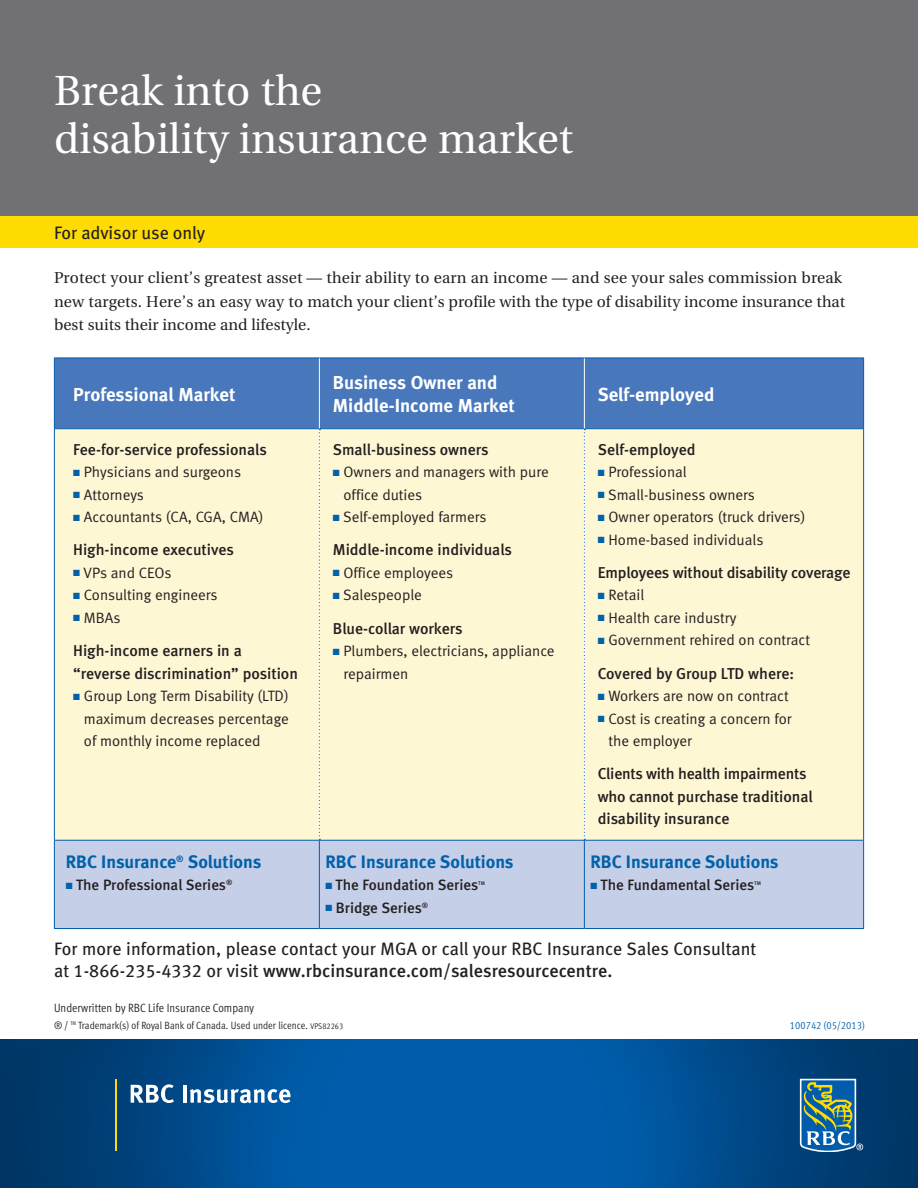
<style>
.page{position:relative;width:918px;height:1188px;background:#fff}
.page>*{position:absolute;margin:0;border:0;box-sizing:border-box;transform-origin:0 0}
.t1{font:42px/48px "Utopia";color:#fff}
.t2{font:18.75px/22.5px "Meta Bold LF";color:#fff}
.sub{font:18px/22.5px "Meta Book LF";color:#231f20}
.head{font:18px "Meta Bold LF";color:#0161aa}
.body{font:18px "Meta Bold LF";color:#0161aa}
.sub-2{font:15.75px/22.5px "Meta Medium LF";letter-spacing:-.005em;color:#231f20}
.t3{font:15.75px/23.2px "Utopia";letter-spacing:.01em;color:#231f20}
.body-2{font:15px/22.5px "Meta Normal LF";color:#231f20}
.body-3{font:15px "Meta Medium LF";color:#231f20}
.sub-3{font:12px "Meta Cond Normal LF";letter-spacing:.005em;color:#231f20}
.sub-4{font:10.5px "Meta Cond Normal LF";letter-spacing:.005em;color:#231f20}
.sub-5{font:10.5px "Meta Cond Normal LF";letter-spacing:.005em;color:#0161aa}
.body-4{font:5.25px "Meta Medium LF";color:#231f20}
.s1{color:#0161aa}
.s2{font-family:"Meta Medium LF"}
.s3{font-size:8.25px}
</style>
<div class="page">
<div style="left:55px;top:359px;width:808px;height:69px;background:#4877bb"></div>
<div style="left:55px;top:429px;width:808px;height:411px;background:#fef7d4"></div>
<div style="left:55px;top:841px;width:808px;height:87px;background:#c6cfe8"></div>
<hr style="left:54px;top:358px;width:265px;height:1px;background:#015dab">
<hr style="left:54px;top:358px;width:1px;height:70px;background:#015dab">
<hr style="left:319px;top:358px;width:265px;height:1px;background:#015dab">
<hr style="left:584px;top:358px;width:280px;height:1px;background:#015dab">
<hr style="left:863px;top:358px;width:1px;height:70px;background:#015dab">
<hr style="left:54px;top:428px;width:265px;height:1px;background:#015dab">
<hr style="left:54px;top:429px;width:1px;height:411px;background:#015dab">
<hr style="left:319px;top:428px;width:265px;height:1px;background:#015dab">
<hr style="left:584px;top:428px;width:280px;height:1px;background:#015dab">
<hr style="left:863px;top:429px;width:1px;height:411px;background:#015dab">
<hr style="left:54px;top:840px;width:265px;height:1px;background:#015dab">
<hr style="left:54px;top:841px;width:1px;height:87px;background:#015dab">
<hr style="left:319px;top:840px;width:265px;height:1px;background:#015dab">
<hr style="left:319px;top:841px;width:1px;height:87px;background:#015dab">
<hr style="left:584px;top:840px;width:280px;height:1px;background:#015dab">
<hr style="left:584px;top:841px;width:1px;height:87px;background:#015dab">
<hr style="left:863px;top:841px;width:1px;height:87px;background:#015dab">
<hr style="left:54px;top:928px;width:265px;height:1px;background:#015dab">
<hr style="left:319px;top:928px;width:265px;height:1px;background:#015dab">
<hr style="left:584px;top:928px;width:280px;height:1px;background:#015dab">
<svg style="left:319px;top:429px;width:1px;height:411px"></svg>
<svg style="left:584px;top:429px;width:1px;height:411px"></svg>
<hr style="left:319px;top:358px;width:1px;height:70px;background:#fff">
<hr style="left:584px;top:358px;width:1px;height:70px;background:#fff">
<div style="left:0;top:0;width:918px;height:218px;background:#717074"></div>
<div style="left:0;top:216px;width:918px;height:32px;background:#ffdc01"></div>
<svg style="left:0;top:1040px;width:918px;height:148px;background:#004e91"></svg>
<svg style="left:800px;top:1079px;width:63px;height:73px;background:#4b8295"></svg>
<hr style="left:115px;top:1080px;width:2px;height:71px;background:#ffdc01">
<svg style="left:131px;top:1084px;width:43px;height:19px"></svg>
<hr style="left:183px;top:1085px;width:4px;height:18px;background:#fff">
<svg style="left:190px;top:1089px;width:100px;height:14px"></svg>
<p class="t1" style="left:54px;top:68px;width:521px">Break into the<br>disability insurance market</p>
<p class="sub" style="left:54px;top:221px;width:153px">For advisor use only</p>
<p class="t3" style="left:54px;top:267px;width:793px">Protect your client’s greatest asset — their ability to earn an income — and see your sales commission break new targets. Here’s an easy way to match your client’s profile with the type of disability income insurance that best suits their income and lifestyle.</p>
<p class="t2" style="left:73px;top:383px;width:164px">Professional Market</p>
<p class="t2" style="left:333px;top:371px;width:183px">Business Owner and<br>Middle-Income Market</p>
<p class="t2" style="left:598px;top:383px;width:118px">Self-employed</p>
<p class="sub-2" style="left:73px;top:438px;width:195px">Fee-for-service professionals</p>
<p class="body-2" style="left:73px;top:460px;width:169px"><span class="s1">■</span> Physicians and surgeons</p>
<p class="body-2" style="left:73px;top:483px;width:72px"><span class="s1">■</span> Attorneys</p>
<p class="body-2" style="left:73px;top:505px;width:192px"><span class="s1">■</span> Accountants (CA, CGA, CMA)</p>
<p class="sub-2" style="left:73px;top:539px;width:162px">High-income executives</p>
<p class="body-2" style="left:73px;top:561px;width:100px"><span class="s1">■</span> VPs and CEOs</p>
<p class="body-2" style="left:73px;top:584px;width:146px"><span class="s1">■</span> Consulting engineers</p>
<p class="body-2" style="left:73px;top:606px;width:49px"><span class="s1">■</span> MBAs</p>
<p class="sub-2" style="left:73px;top:639px;width:226px">High-income earners in a “reverse discrimination” position</p>
<p class="body-2" style="left:84px;top:685px;width:206px;text-align:justify;text-indent:-11px"><span class="s1">■</span> Group Long Term Disability (LTD) maximum decreases percentage of monthly income replaced</p>
<p class="sub-2" style="left:333px;top:438px;width:157px">Small-business owners</p>
<p class="body-2" style="left:344px;top:460px;width:207px;text-indent:-11px"><span class="s1">■</span> Owners and managers with pure office duties</p>
<p class="body-2" style="left:333px;top:505px;width:155px"><span class="s1">■</span> Self-employed farmers</p>
<p class="sub-2" style="left:333px;top:539px;width:181px">Middle-income individuals</p>
<p class="body-2" style="left:333px;top:561px;width:122px"><span class="s1">■</span> Office employees</p>
<p class="body-2" style="left:333px;top:584px;width:90px"><span class="s1">■</span> Salespeople</p>
<p class="sub-2" style="left:333px;top:617px;width:131px">Blue-collar workers</p>
<p class="body-2" style="left:344px;top:640px;width:213px;text-indent:-11px"><span class="s1">■</span> Plumbers, electricians, appliance repairmen</p>
<p class="sub-2" style="left:598px;top:438px;width:99px">Self-employed</p>
<p class="body-2" style="left:598px;top:460px;width:90px"><span class="s1">■</span> Professional</p>
<p class="body-2" style="left:598px;top:483px;width:159px"><span class="s1">■</span> Small-business owners</p>
<p class="body-2" style="left:598px;top:505px;width:209px"><span class="s1">■</span> Owner operators (truck drivers)</p>
<p class="body-2" style="left:598px;top:528px;width:167px"><span class="s1">■</span> Home-based individuals</p>
<p class="sub-2" style="left:598px;top:561px;width:254px">Employees without disability coverage</p>
<p class="body-2" style="left:598px;top:584px;width:48px"><span class="s1">■</span> Retail</p>
<p class="body-2" style="left:598px;top:606px;width:140px"><span class="s1">■</span> Health care industry</p>
<p class="body-2" style="left:598px;top:629px;width:214px"><span class="s1">■</span> Government rehired on contract</p>
<p class="sub-2" style="left:598px;top:662px;width:198px">Covered by Group LTD where:</p>
<p class="body-2" style="left:598px;top:685px;width:192px"><span class="s1">■</span> Workers are now on contract</p>
<p class="body-2" style="left:609px;top:707px;width:185px;text-indent:-11px"><span class="s1">■</span> Cost is creating a concern for the employer</p>
<p class="sub-2" style="left:598px;top:763px;width:216px">Clients with health impairments who cannot purchase traditional disability insurance</p>
<p class="head" style="left:66px;top:851px;width:197px">RBC Insurance<sup>®</sup> Solutions</p>
<p class="body-3" style="left:66px;top:876px;width:168px"><span class="s1">■</span> The Professional Series<sup>®</sup></p>
<p class="body" style="left:325px;top:851px;width:190px">RBC Insurance Solutions</p>
<p class="body-3" style="left:325px;top:876px;width:154px"><span class="s1">■</span> The Foundation Series</p>
<p class="body-4" style="left:478px;top:880px;width:8px">tm</p>
<p class="body-3" style="left:325px;top:899px;width:104px"><span class="s1">■</span> Bridge Series<sup>®</sup></p>
<p class="head" style="left:590px;top:851px;width:190px">RBC Insurance Solutions</p>
<p class="body-3" style="left:590px;top:876px;width:165px"><span class="s1">■</span> The Fundamental Series</p>
<p class="body-4" style="left:754px;top:880px;width:8px">tm</p>
<p class="sub" style="left:54px;top:937px;width:704px">For more information, please contact your MGA or call your RBC Insurance Sales Consultant at 1-866-235-4332 or visit <span class="s2">www.rbcinsurance.com/salesresourcecentre.</span></p>
<p class="sub-3" style="left:54px;top:1001px;width:201px">Underwritten by RBC Life Insurance Company</p>
<p class="sub-4" style="left:54px;top:1019px;width:291px">® / <sup>TM</sup> Trademark(s) of Royal Bank of Canada. Used under licence. <span class="s3">VPS82263</span></p>
<p class="sub-5" style="left:790px;top:1019px;width:76px">100742 (05/2013)</p>
</div>
